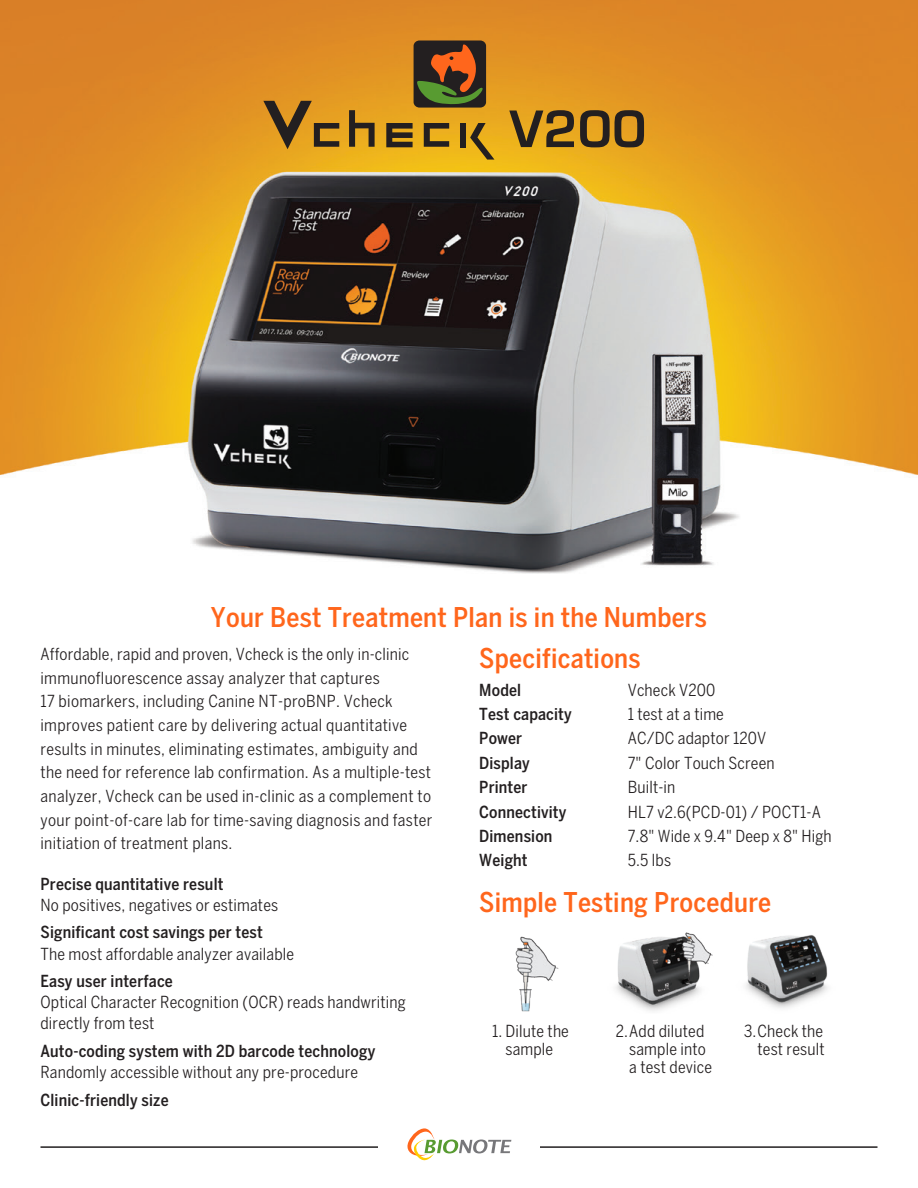
<style>
.page{position:relative;width:918px;height:1188px;background:#fff}
.page>*{position:absolute;margin:0;border:0;box-sizing:border-box;transform-origin:0 0}
.t1{font:700 54.75px "Eurostile";color:#231f20}
.t2{font:500 condensed 27px/40.5px "Benton Sans";letter-spacing:.01em;color:#ff661c}
.t3{font:condensed 16.5px/23.7px "Benton Sans";letter-spacing:.01em;color:#231f20}
.t4{font:500 condensed 16.5px "Benton Sans";letter-spacing:.01em;color:#231f20}
</style>
<div class="page">
<img style="left:0;top:0;width:918px;height:933px">
<hr style="left:40px;top:1146px;width:338px;height:2px;background:#231f20">
<hr style="left:540px;top:1146px;width:338px;height:2px;background:#231f20">
<svg style="left:407px;top:1128px;width:104px;height:33px"></svg>
<div style="left:414px;top:41px;width:72px;height:67px;background:#231f20;border-radius:6px"></div>
<svg style="left:417px;top:44px;width:66px;height:60px"></svg>
<svg style="left:349px;top:110px;width:26px;height:37px"></svg>
<div style="left:460px;top:123px;width:6px;height:24px;background:#231f20"></div>
<svg style="left:470px;top:123px;width:24px;height:37px"></svg>
<svg style="left:424px;top:123px;width:25px;height:24px"></svg>
<svg style="left:386px;top:123px;width:27px;height:24px"></svg>
<svg style="left:263px;top:101px;width:76px;height:48px;background:#a77521"></svg>
<img style="left:515px;top:936px;width:44px;height:76px">
<img style="left:615px;top:933px;width:98px;height:78px">
<img style="left:746px;top:935px;width:82px;height:73px">
<h1 class="t1" style="left:509px;top:90px;width:139px">V200</h1>
<h2 class="t2" style="left:479px;top:597px;width:229px;text-indent:-268px">Your Best Treatment Plan is in the Numbers<br>Specifications</h2>
<p class="t4" style="left:479px;top:680px;width:43px">Model</p>
<p class="t3" style="left:628px;top:678px;width:89px">Vcheck V200</p>
<p class="t4" style="left:479px;top:704px;width:94px">Test capacity</p>
<p class="t3" style="left:628px;top:702px;width:98px">1 test at a time</p>
<p class="t4" style="left:479px;top:729px;width:44px">Power</p>
<p class="t3" style="left:628px;top:727px;width:140px">AC/DC adaptor 120V</p>
<p class="t4" style="left:479px;top:753px;width:52px">Display</p>
<p class="t3" style="left:628px;top:751px;width:148px">7" Color Touch Screen</p>
<p class="t4" style="left:479px;top:778px;width:50px">Printer</p>
<p class="t3" style="left:628px;top:775px;width:49px">Built-in</p>
<p class="t4" style="left:479px;top:802px;width:89px">Connectivity</p>
<p class="t3" style="left:628px;top:800px;width:195px">HL7 v2.6(PCD-01) / POCT1-A</p>
<p class="t4" style="left:479px;top:826px;width:75px">Dimension</p>
<p class="t3" style="left:628px;top:824px;width:206px">7.8" Wide x 9.4" Deep x 8" High</p>
<p class="t4" style="left:479px;top:851px;width:50px">Weight</p>
<p class="t3" style="left:628px;top:848px;width:45px">5.5 lbs</p>
<h2 class="t2" style="left:479px;top:882px;width:294px">Simple Testing Procedure</h2>
<p class="t3" style="left:40px;top:642px;width:393px">Affordable, rapid and proven, Vcheck is the only in-clinic immunofluorescence assay analyzer that captures<br>17 biomarkers, including Canine NT-proBNP. Vcheck improves patient care by delivering actual quantitative results in minutes, eliminating estimates, ambiguity and the need for reference lab confirmation. As a multiple-test analyzer, Vcheck can be used in-clinic as a complement to your point-of-care lab for time-saving diagnosis and faster initiation of treatment plans.</p>
<p class="t4" style="left:40px;top:874px;width:184px">Precise quantitative result</p>
<p class="t3" style="left:40px;top:893px;width:239px">No positives, negatives or estimates</p>
<p class="t4" style="left:40px;top:923px;width:224px">Significant cost savings per test</p>
<p class="t3" style="left:40px;top:942px;width:255px">The most affordable analyzer available</p>
<p class="t4" style="left:40px;top:972px;width:134px">Easy user interface</p>
<p class="t3" style="left:40px;top:992px;width:367px;line-height:21px">Optical Character Recognition (OCR) reads handwriting directly from test</p>
<p class="t4" style="left:40px;top:1041px;width:336px">Auto-coding system with 2D barcode technology</p>
<p class="t3" style="left:40px;top:1060px;width:319px">Randomly accessible without any pre-procedure</p>
<p class="t4" style="left:40px;top:1090px;width:130px">Clinic-friendly size</p>
<p class="t3" style="left:492px;top:1022px;width:78px;line-height:18px;text-align:center">1. Dilute the sample</p>
<p class="t3" style="left:744px;top:1022px;width:82px;line-height:18px;text-align:right">3.Check the test result</p>
<p class="t3" style="left:629px;top:1022px;width:84px;line-height:18px;text-indent:-13px">2.Add diluted sample into a test device</p>
</div>
